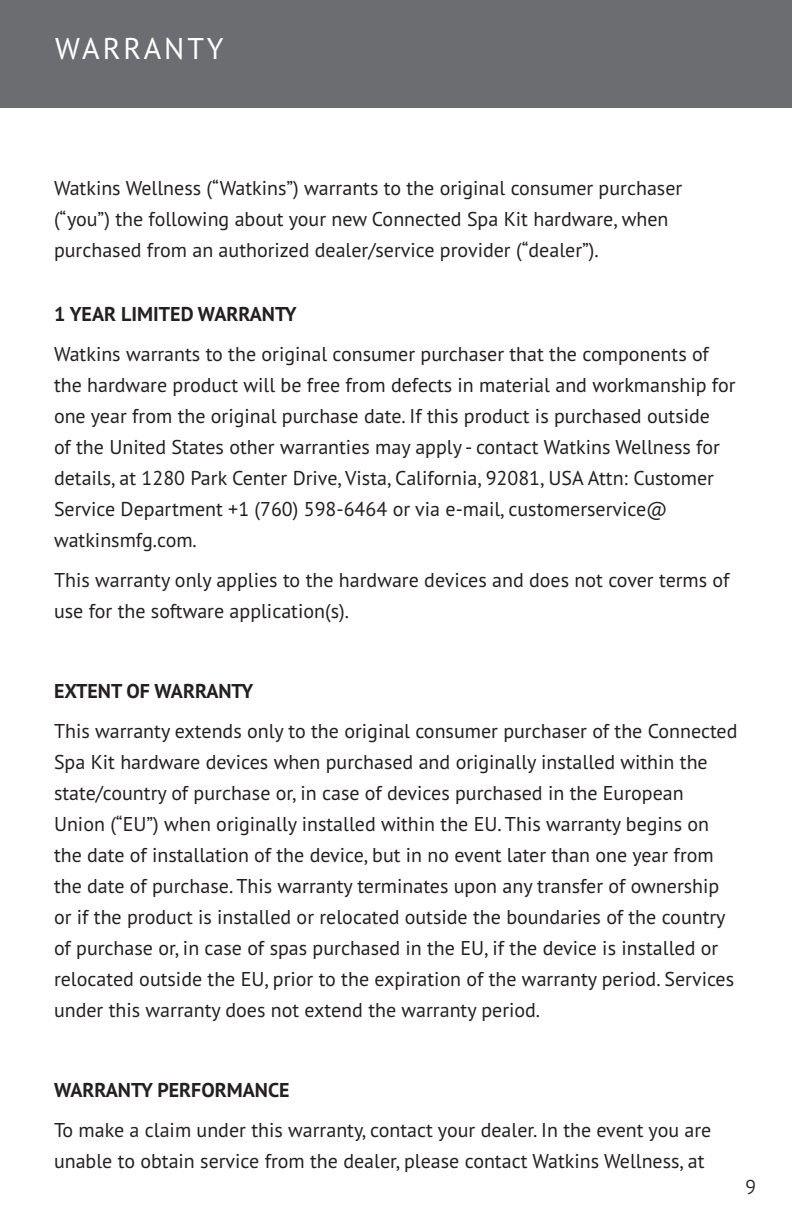
<style>
.page{position:relative;width:792px;height:1224px;background:#fff}
.page>*{position:absolute;margin:0;border:0;box-sizing:border-box;transform-origin:0 0}
.t1{font:30px "PT Sans Pro";letter-spacing:.1em;color:#fff}
.t2{font:20px/31px "PT Sans Pro";color:#231f20}
.t3{font:700 20px "PT Sans Pro";color:#231f20}
.t4{font:300 20px "PT Sans Pro";color:#231f20}
</style>
<div class="page">
<div style="left:0;top:0;width:792px;height:108px;background:#6c6d70"></div>
<h1 class="t1" style="left:55px;top:29px;width:170px">WARRANTY</h1>
<p class="t2" style="left:54px;top:172px;width:630px">Watkins Wellness (“Watkins”) warrants to the original consumer purchaser (“you”) the following about your new Connected Spa Kit hardware, when purchased from an authorized dealer/service provider (“dealer”).</p>
<p class="t3" style="left:54px;top:301px;width:244px">1 YEAR LIMITED WARRANTY</p>
<p class="t2" style="left:54px;top:338px;width:683px">Watkins warrants to the original consumer purchaser that the components of the hardware product will be free from defects in material and workmanship for one year from the original purchase date. If this product is purchased outside<br>of the United States other warranties may apply - contact Watkins Wellness for details, at 1280 Park Center Drive, Vista, California, 92081, USA Attn: Customer Service Department +1 (760) 598-6464 or via e-mail, customerservice@ watkinsmfg.com.</p>
<p class="t2" style="left:54px;top:564px;width:677px">This warranty only applies to the hardware devices and does not cover terms of use for the software application(s).</p>
<p class="t3" style="left:54px;top:678px;width:201px">EXTENT OF WARRANTY</p>
<p class="t2" style="left:54px;top:715px;width:685px">This warranty extends only to the original consumer purchaser of the Connected Spa Kit hardware devices when purchased and originally installed within the state/country of purchase or, in case of devices purchased in the European Union (“EU”) when originally installed within the EU. This warranty begins on the date of installation of the device, but in no event later than one year from the date of purchase. This warranty terminates upon any transfer of ownership or if the product is installed or relocated outside the boundaries of the country of purchase or, in case of spas purchased in the EU, if the device is installed or relocated outside the EU, prior to the expiration of the warranty period. Services under this warranty does not extend the warranty period.</p>
<p class="t3" style="left:54px;top:1077px;width:237px">WARRANTY PERFORMANCE</p>
<p class="t2" style="left:54px;top:1114px;width:659px">To make a claim under this warranty, contact your dealer. In the event you are unable to obtain service from the dealer, please contact Watkins Wellness, at</p>
<p class="t4" style="left:745px;top:1174px;width:12px">9</p>
</div>
